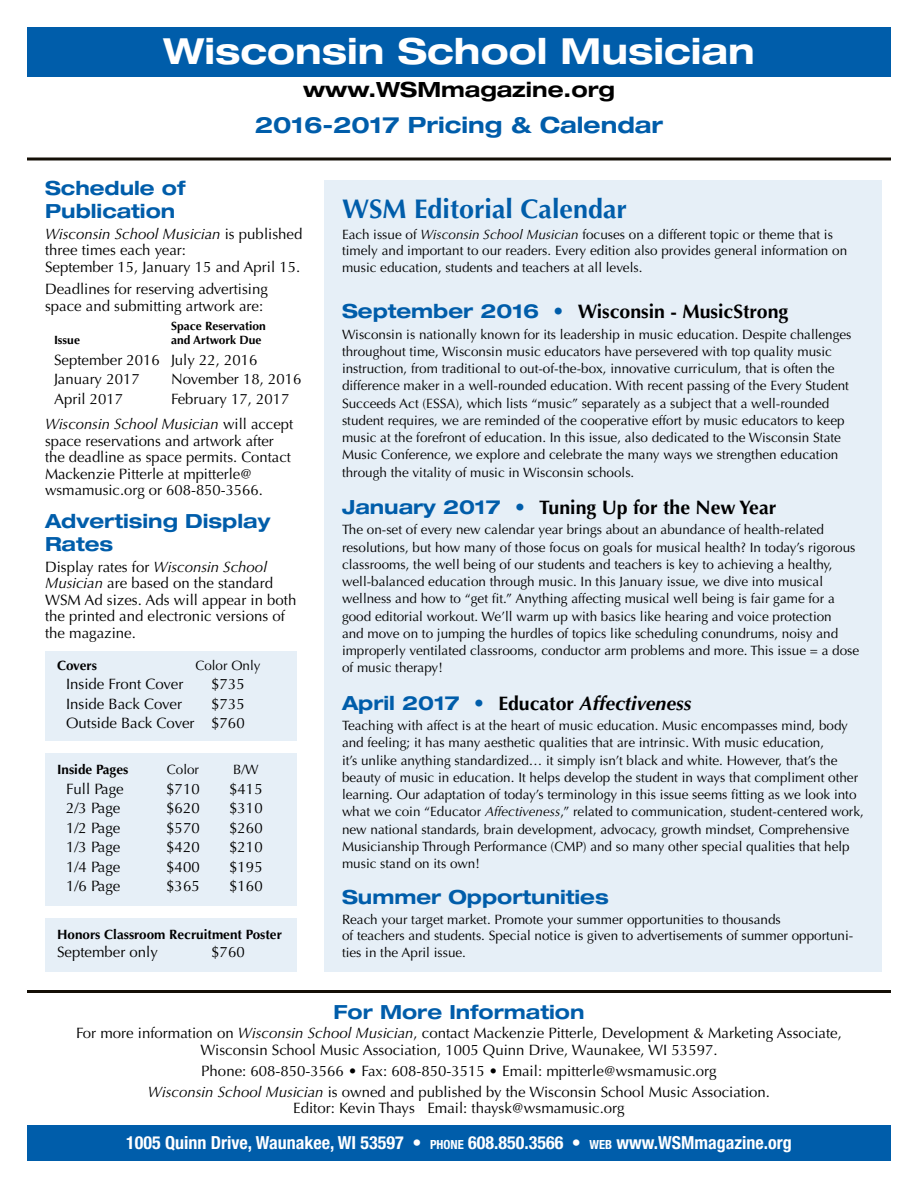
<style>
.page{position:relative;width:918px;height:1188px;background:#fff}
.page>*{position:absolute;margin:0;border:0;box-sizing:border-box;transform-origin:0 0}
.t1{font:700 expanded 36px "Helvetica Neue";color:#fff}
.t2{font:700 27px "Optima LT Std";color:#005daa}
.t3{font:700 expanded 22.5px "Helvetica Neue";color:#005daa}
.t4{font:700 expanded 21px "Helvetica Neue";color:#000}
.t5{font:700 expanded 19.5px/22.5px "Helvetica Neue";color:#005daa}
.t6{font:700 19.5px "Optima LT Std";color:#000}
.t7{font:italic 700 19.5px "Optima LT Std";color:#000}
.t8{font:700 condensed 18px "Helvetica Neue";color:#fff}
.t9{font:15px/16.5px "Optima LT Std";color:#000}
.t10{font:13.5px/17.2px "Optima LT Std";color:#000}
.t11{font:700 13.5px "Optima LT Std";color:#000}
.t12{font:700 12px "Optima LT Std";color:#000}
.s1{font-style:italic}
.s2{font-family:"Helvetica Neue";font-stretch:expanded;color:#005daa}
.s3{font-family:"Helvetica Neue";font-style:normal;font-stretch:expanded;color:#005daa}
.s4{font-style:normal}
.s5{font-size:12.6px}
</style>
<div class="page">
<div style="left:324px;top:180px;width:558px;height:792px;background:#e6eff7"></div>
<div style="left:27px;top:1125px;width:864px;height:36px;background:#005daa"></div>
<hr style="left:27px;top:158px;width:864px;height:2px;background:#140f06">
<div style="left:27px;top:27px;width:864px;height:49px;background:#005daa"></div>
<hr style="left:27px;top:990px;width:864px;height:3px;background:#140f06">
<div style="left:45px;top:753px;width:252px;height:153px;background:#e6eff7"></div>
<div style="left:45px;top:651px;width:252px;height:90px;background:#e6eff7"></div>
<div style="left:45px;top:918px;width:252px;height:54px;background:#e6eff7"></div>
<h1 class="t1" style="left:163px;top:29px;width:593px">Wisconsin School Musician</h1>
<h3 class="t4" style="left:303px;top:77px;width:313px">www.WSMmagazine.org</h3>
<h3 class="t3" style="left:255px;top:111px;width:410px">2016-2017 Pricing &amp; Calendar</h3>
<h3 class="t5" style="left:45px;top:177px;width:142px">Schedule of<br>Publication</h3>
<p class="t9" style="left:45px;top:226px;width:259px"><span class="s1">Wisconsin School Musician</span> is published three times each year:<br>September 15, January 15 and April 15.</p>
<p class="t9" style="left:45px;top:281px;width:224px">Deadlines for reserving advertising space and submitting artwork are:</p>
<p class="t12" style="left:171px;top:319px;width:96px">Space Reservation</p>
<p class="t12" style="left:54px;top:333px;width:28px">Issue</p>
<p class="t12" style="left:171px;top:333px;width:92px">and Artwork Due</p>
<p class="t9" style="left:54px;top:350px;width:205px;line-height:19.5px">September 2016 July 22, 2016<br>January 2017</p>
<p class="t9" style="left:171px;top:371px;width:132px">November 18, 2016</p>
<p class="t9" style="left:45px;top:386px;width:250px;line-height:25.5px;text-align:right">February 17, 2017<br><span class="s1">Wisconsin School Musician</span> will accept</p>
<p class="t9" style="left:45px;top:433px;width:247px">space reservations and artwork after the deadline as space permits. Contact Mackenzie Pitterle at mpitterle@ wsmamusic.org or 608-850-3566.</p>
<h3 class="t5" style="left:45px;top:510px;width:227px">Advertising Display<br>Rates</h3>
<p class="t9" style="left:45px;top:559px;width:253px">Display rates for <span class="s1">Wisconsin School<br>Musician</span> are based on the standard<br>WSM Ad sizes. Ads will appear in both the printed and electronic versions of the magazine.</p>
<p class="t9" style="left:54px;top:391px;width:71px">April 2017</p>
<p class="t11" style="left:57px;top:657px;width:42px">Covers</p>
<p class="t10" style="left:195px;top:657px;width:67px">Color Only</p>
<p class="t9" style="left:66px;top:676px;width:119px">Inside Front Cover</p>
<p class="t9" style="left:211px;top:676px;width:35px">$735</p>
<p class="t9" style="left:66px;top:696px;width:118px">Inside Back Cover</p>
<p class="t9" style="left:66px;top:694px;width:180px;line-height:19.5px;text-align:right">$735<br>Outside Back Cover $760</p>
<p class="t11" style="left:57px;top:762px;width:73px">Inside Pages</p>
<p class="t10" style="left:167px;top:761px;width:34px">Color</p>
<p class="t10" style="left:233px;top:761px;width:27px">B/W</p>
<p class="t9" style="left:66px;top:781px;width:59px">Full Page</p>
<p class="t9" style="left:166px;top:781px;width:35px">$710</p>
<p class="t9" style="left:229px;top:781px;width:35px">$415</p>
<p class="t9" style="left:66px;top:800px;width:56px">2/3 Page</p>
<p class="t9" style="left:166px;top:800px;width:35px">$620</p>
<p class="t9" style="left:229px;top:800px;width:35px">$310</p>
<p class="t9" style="left:66px;top:820px;width:56px">1/2 Page</p>
<p class="t9" style="left:166px;top:820px;width:35px">$570</p>
<p class="t9" style="left:229px;top:820px;width:35px">$260</p>
<p class="t9" style="left:66px;top:839px;width:56px">1/3 Page</p>
<p class="t9" style="left:166px;top:839px;width:35px">$420</p>
<p class="t9" style="left:229px;top:839px;width:35px">$210</p>
<p class="t9" style="left:66px;top:859px;width:56px">1/4 Page</p>
<p class="t9" style="left:166px;top:859px;width:35px">$400</p>
<p class="t9" style="left:229px;top:859px;width:35px">$195</p>
<p class="t9" style="left:66px;top:878px;width:56px">1/6 Page</p>
<p class="t9" style="left:166px;top:878px;width:35px">$365</p>
<p class="t9" style="left:229px;top:878px;width:35px">$160</p>
<p class="t11" style="left:57px;top:927px;width:226px">Honors Classroom Recruitment Poster</p>
<p class="t9" style="left:57px;top:944px;width:102px">September only</p>
<p class="t9" style="left:211px;top:944px;width:35px">$760</p>
<h2 class="t2" style="left:342px;top:193px;width:287px">WSM Editorial Calendar</h2>
<p class="t10" style="left:342px;top:226px;width:507px;line-height:16.5px">Each issue of <span class="s1">Wisconsin School Musician</span> focuses on a different topic or theme that is timely and important to our readers. Every edition also provides general information on music education, students and teachers at all levels.</p>
<h3 class="t6" style="left:342px;top:300px;width:448px"><span class="s2">September 2016 •</span> Wisconsin - MusicStrong</h3>
<p class="t10" style="left:342px;top:326px;width:511px">Wisconsin is nationally known for its leadership in music education. Despite challenges throughout time, Wisconsin music educators have persevered with top quality music instruction, from traditional to out-of-the-box, innovative curriculum, that is often the difference maker in a well-rounded education. With recent passing of the Every Student Succeeds Act (ESSA), which lists “music” separately as a subject that a well-rounded student requires, we are reminded of the cooperative effort by music educators to keep music at the forefront of education. In this issue, also dedicated to the Wisconsin State Music Conference, we explore and celebrate the many ways we strengthen education through the vitality of music in Wisconsin schools.</p>
<h3 class="t6" style="left:342px;top:496px;width:436px"><span class="s2">January 2017 •</span> Tuning Up for the New Year</h3>
<p class="t10" style="left:342px;top:521px;width:519px">The on-set of every new calendar year brings about an abundance of health-related resolutions, but how many of those focus on goals for musical health? In today’s rigorous classrooms, the well being of our students and teachers is key to achieving a healthy, well-balanced education through music. In this January issue, we dive into musical wellness and how to “get fit.” Anything affecting musical well being is fair game for a good editorial workout. We’ll warm up with basics like hearing and voice protection<br>and move on to jumping the hurdles of topics like scheduling conundrums, noisy and improperly ventilated classrooms, conductor arm problems and more. This issue = a dose of music therapy!</p>
<h3 class="t7" style="left:342px;top:692px;width:351px"><span class="s3">April 2017 •</span> <span class="s4">Educator</span> Affectiveness</h3>
<p class="t10" style="left:342px;top:717px;width:523px">Teaching with affect is at the heart of music education. Music encompasses mind, body and feeling; it has many aesthetic qualities that are intrinsic. With music education,<br>it’s unlike anything standardized… it simply isn’t black and white. However, that’s the beauty of music in education. It helps develop the student in ways that compliment other learning. Our adaptation of today’s terminology in this issue seems fitting as we look into what we coin “Educator <span class="s1">Affectiveness</span>,” related to communication, student-centered work, new national standards, brain development, advocacy, growth mindset, Comprehensive Musicianship Through Performance (CMP) and so many other special qualities that help music stand on its own!</p>
<h3 class="t5" style="left:342px;top:885px;width:268px">Summer Opportunities</h3>
<p class="t10" style="left:342px;top:911px;width:513px;line-height:16.5px">Reach your target market. Promote your summer opportunities to thousands<br>of teachers and students. Special notice is given to advertisements of summer opportuni&shy;ties in the April issue.</p>
<h3 class="t5" style="left:334px;top:1000px;width:252px">For More Information</h3>
<p class="t9" style="left:76px;top:1025px;width:767px;text-align:center">For more information on <span class="s1">Wisconsin School Musician</span>, contact Mackenzie Pitterle, Development &amp; Marketing Associate,<br>Wisconsin School Music Association, 1005 Quinn Drive, Waunakee, WI 53597.</p>
<p class="t9" style="left:148px;top:1060px;width:624px;line-height:21px;text-align:center">Phone: 608-850-3566 • Fax: 608-850-3515 • Email: mpitterle@wsmamusic.org<br><span class="s1">Wisconsin School Musician</span> is owned and published by the Wisconsin School Music Association.</p>
<p class="t9" style="left:293px;top:1100px;width:333px">Editor: Kevin Thays Email: thaysk@wsmamusic.org</p>
<h3 class="t8" style="left:126px;top:1132px;width:667px">1005 Quinn Drive, Waunakee, WI 53597 • <span class="s5">PHONE</span> 608.850.3566 • <span class="s5">WEB</span> www.WSMmagazine.org</h3>
</div>
